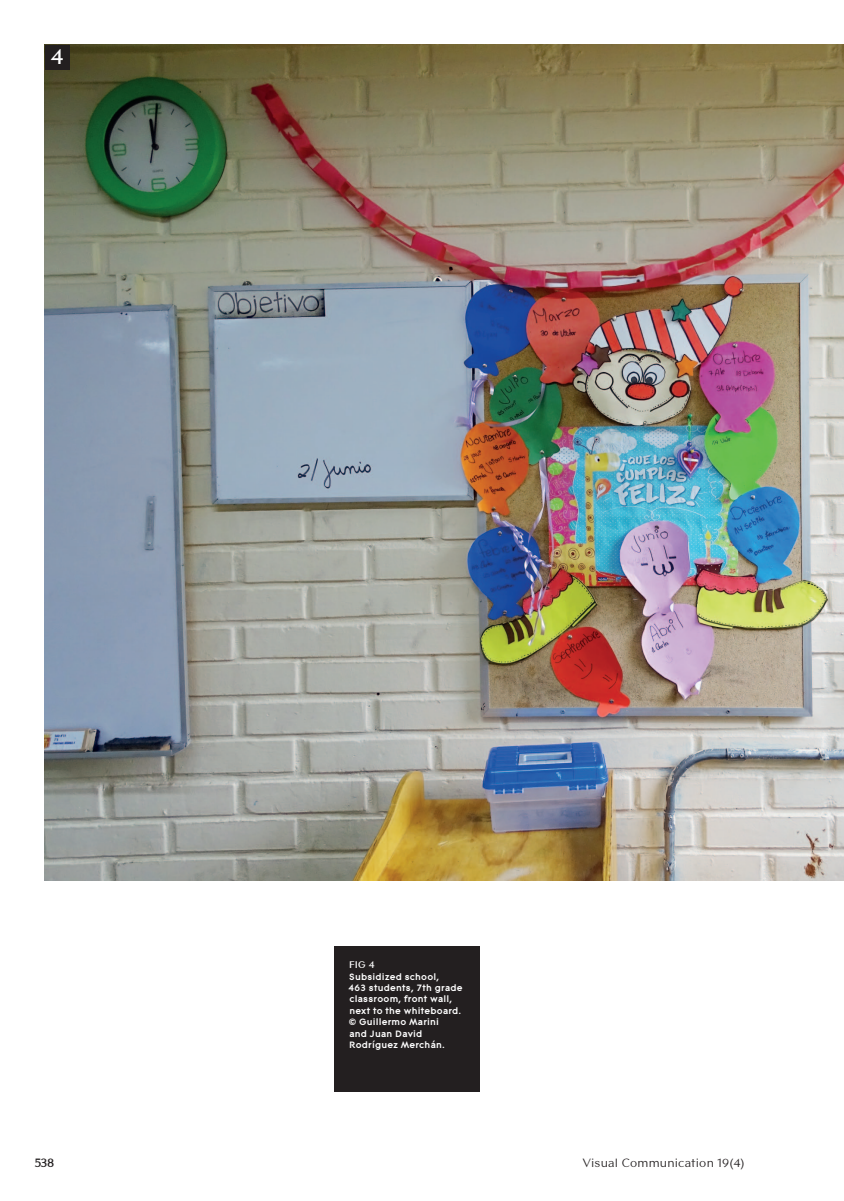
<style>
.page{position:relative;width:844px;height:1201px;background:#fff}
.page>*{position:absolute;margin:0;border:0;box-sizing:border-box;transform-origin:0 0}
.t1{font:700 21px "Contax Sans 75";color:#fff}
.t2{font:12.25px "Contax Sans 55";letter-spacing:.015em;color:#231f20}
.t3{font:700 12.25px "Contax Sans 75";color:#231f20}
.t4{font:700 9.62px/11.4px "Contax Pro 75";letter-spacing:.02em;color:#fff}
.t5{font:700 9.62px "Contax Sans 75";color:#fff}
</style>
<div class="page">
<img style="left:45px;top:45px;width:798px;height:836px">
<div style="left:45px;top:45px;width:24px;height:24px;background:#231f20"></div>
<div style="left:334px;top:946px;width:146px;height:146px;background:#231f20"></div>
<h1 class="t1" style="left:51px;top:44px;width:14px">4</h1>
<p class="t5" style="left:349px;top:958px;width:27px">FIG 4</p>
<p class="t4" style="left:348px;top:970px;width:115px">Subsidized school,<br>463 students, 7th grade classroom, front wall, next to the whiteboard. © Guillermo Marini<br>and Juan David<br>Rodríguez Merchán.</p>
<p class="t3" style="left:35px;top:1155px;width:21px">538</p>
<p class="t2" style="left:582px;top:1155px;width:163px">Visual Communication 19(4)</p>
</div>
